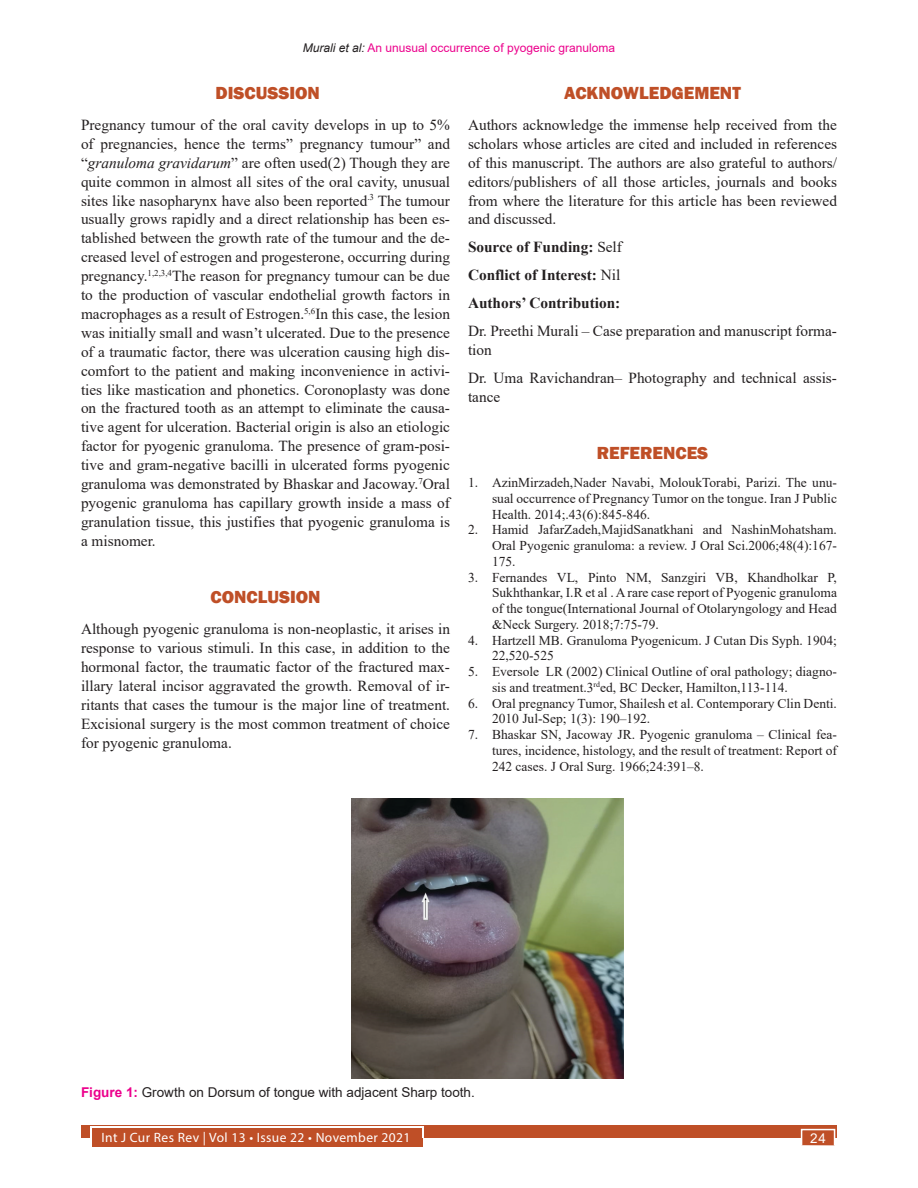
<style>
.page{position:relative;width:918px;height:1188px;background:#fff}
.page>*{position:absolute;margin:0;border:0;box-sizing:border-box;transform-origin:0 0}
.Head_1_copy_2{font:800 18px "Franklin Gothic";color:#bf4f27}
.Text_copy{font:15.3px/18.9px "Times New Roman";color:#231f20;text-align:justify}
.Text_copy-2{font:700 15.3px "Times New Roman";color:#231f20}
.t1{font:13.5px/15.8px "Times New Roman";color:#231f20;text-align:justify}
.Figure_caption{font:13.5px "Arial";color:#231f20}
.t2{font:13.5px "Myriad Pro";letter-spacing:.03em;color:#fff}
.t3{font:13.5px "Arial";color:#fff}
.t4{font:12px "Arial";color:#ec008c}
.s1{font-style:italic;color:#231f20}
.s2{font-style:italic}
.s3{font-weight:400}
.s4{font-weight:700;color:#ec008c}
</style>
<div class="page">
<div style="left:81px;top:1125px;width:756px;height:13px;background:#bf4f27"></div>
<div style="left:92px;top:1128px;width:331px;height:19px;background:#bf4f27"></div>
<hr style="left:91px;top:1127px;width:332px;height:1px;background:#fff">
<div style="left:801px;top:1129px;width:34px;height:17px;background:#bf4f27;border:2px solid #fff"></div>
<img style="left:352px;top:799px;width:272px;height:279px">
<p class="t4" style="left:303px;top:39px;width:314px"><span class="s1">Murali et al:</span> An unusual occurrence of pyogenic granuloma</p>
<p class="Head_1_copy_2" style="left:216px;top:81px;width:106px">DISCUSSION</p>
<p class="Text_copy" style="left:81px;top:115px;width:371px">Pregnancy tumour of the oral cavity develops in up to 5% of pregnancies, hence the terms” pregnancy tumour” and “<span class="s2">granuloma gravidarum</span>” are often used(2) Though they are quite common in almost all sites of the oral cavity, unusual sites like nasopharynx have also been reported<sup>.3</sup> The tumour usually grows rapidly and a direct relationship has been es&shy;tablished between the growth rate of the tumour and the de&shy;creased level of estrogen and progesterone, occurring during pregnancy.<sup>1,2,3,4</sup>The reason for pregnancy tumour can be due to the production of vascular endothelial growth factors in macrophages as a result of Estrogen.<sup>5,6</sup>In this case, the lesion was initially small and wasn’t ulcerated. Due to the presence of a traumatic factor, there was ulceration causing high dis&shy;comfort to the patient and making inconvenience in activi&shy;ties like mastication and phonetics. Coronoplasty was done on the fractured tooth as an attempt to eliminate the causa&shy;tive agent for ulceration. Bacterial origin is also an etiologic factor for pyogenic granuloma. The presence of gram-posi&shy;tive and gram-negative bacilli in ulcerated forms pyogenic granuloma was demonstrated by Bhaskar and Jacoway.<sup>7</sup>Oral pyogenic granuloma has capillary growth inside a mass of granulation tissue, this justifies that pyogenic granuloma is a misnomer.</p>
<p class="Head_1_copy_2" style="left:564px;top:81px;width:178px">ACKNOWLEDGEMENT</p>
<p class="Text_copy" style="left:468px;top:115px;width:371px">Authors acknowledge the immense help received from the scholars whose articles are cited and included in references of this manuscript. The authors are also grateful to authors/ editors/publishers of all those articles, journals and books from where the literature for this article has been reviewed and discussed.</p>
<p class="Text_copy-2" style="left:468px;top:236px;width:156px">Source of Funding: <span class="s3">Self</span></p>
<p class="Text_copy-2" style="left:468px;top:264px;width:154px">Conflict of Interest: <span class="s3">Nil</span></p>
<p class="Text_copy-2" style="left:468px;top:292px;width:154px">Authors’ Contribution:</p>
<p class="Text_copy" style="left:468px;top:321px;width:370px">Dr. Preethi Murali – Case preparation and manuscript forma&shy;tion</p>
<p class="Text_copy" style="left:468px;top:368px;width:370px">Dr. Uma Ravichandran– Photography and technical assis&shy;tance</p>
<p class="Head_1_copy_2" style="left:597px;top:442px;width:113px">REFERENCES</p>
<p class="t1" style="left:492px;top:474px;width:347px;text-indent:-24px">1. AzinMirzadeh,Nader Navabi, MoloukTorabi, Parizi. The unu&shy;sual occurrence of Pregnancy Tumor on the tongue. Iran J Public Health. 2014;.43(6):845-846.</p>
<p class="t1" style="left:492px;top:521px;width:347px;text-indent:-24px">2. Hamid JafarZadeh,MajidSanatkhani and NashinMohatsham.<br>Oral Pyogenic granuloma: a review. J Oral Sci.2006;48(4):167- 175.</p>
<p class="t1" style="left:492px;top:569px;width:347px;text-indent:-24px">3. Fernandes VL, Pinto NM, Sanzgiri VB, Khandholkar P, Sukhthankar, I.R et al . A rare case report of Pyogenic granuloma of the tongue(International Journal of Otolaryngology and Head &amp;Neck Surgery. 2018;7:75-79.</p>
<p class="t1" style="left:492px;top:632px;width:347px;text-indent:-24px">4. Hartzell MB. Granuloma Pyogenicum. J Cutan Dis Syph. 1904;<br>22,520-525</p>
<p class="t1" style="left:492px;top:663px;width:346px;text-indent:-24px">5. Eversole LR (2002) Clinical Outline of oral pathology; diagno&shy;sis and treatment.3<sup>rd</sup>ed, BC Decker, Hamilton,113-114.</p>
<p class="t1" style="left:492px;top:695px;width:346px;text-indent:-24px">6. Oral pregnancy Tumor, Shailesh et al. Contemporary Clin Denti.<br>2010 Jul-Sep; 1(3): 190–192.</p>
<p class="t1" style="left:492px;top:726px;width:347px;text-indent:-24px">7. Bhaskar SN, Jacoway JR. Pyogenic granuloma – Clinical fea&shy;tures, incidence, histology, and the result of treatment: Report of 242 cases. J Oral Surg. 1966;24:391–8.</p>
<p class="Head_1_copy_2" style="left:210px;top:586px;width:112px">CONCLUSION</p>
<p class="Text_copy" style="left:81px;top:619px;width:371px">Although pyogenic granuloma is non-neoplastic, it arises in response to various stimuli. In this case, in addition to the hormonal factor, the traumatic factor of the fractured max&shy;illary lateral incisor aggravated the growth. Removal of ir&shy;ritants that cases the tumour is the major line of treatment.<br>Excisional surgery is the most common treatment of choice for pyogenic granuloma.</p>
<p class="Figure_caption" style="left:81px;top:1083px;width:395px"><span class="s4">Figure 1:</span> Growth on Dorsum of tongue with adjacent Sharp tooth.</p>
<p class="t2" style="left:101px;top:1129px;width:311px">Int J Cur Res Rev | Vol 13 • Issue 22 • November 2021</p>
<p class="t3" style="left:810px;top:1129px;width:17px">24</p>
</div>
